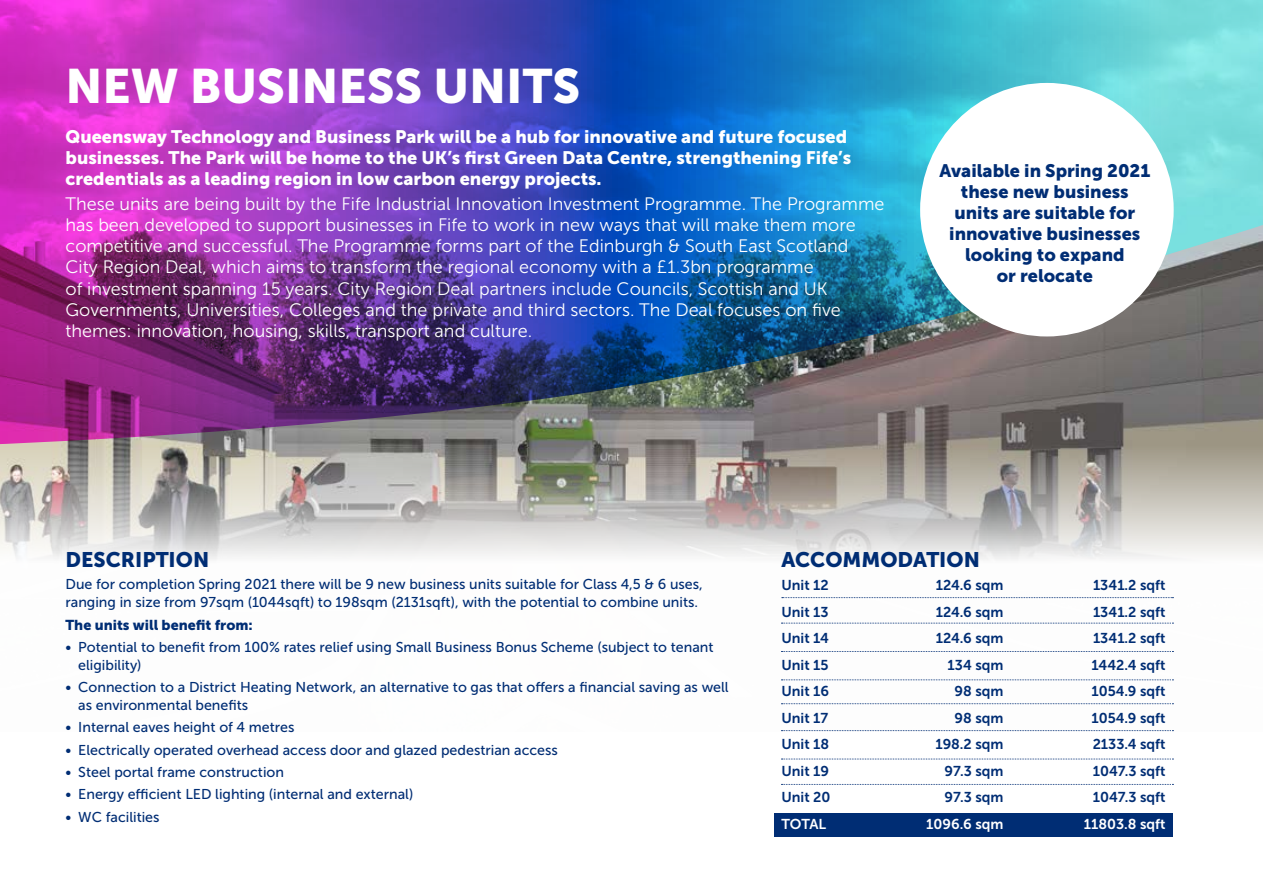
<style>
.page{position:relative;width:1263px;height:893px;background:#fff}
.page>*{position:absolute;margin:0;border:0;box-sizing:border-box;transform-origin:0 0}
.t1{font:48px "Museo Sans 900";color:#fff}
.t2{font:21px "Museo Sans 900";color:#002d74}
.t3{font:18px/21px "Museo Sans 300";color:#fff}
.t4{font:18px/21px "Museo Sans 900";color:#fff}
.t5{font:18px/21px "Museo Sans 900";color:#002d74;text-align:center}
.t6{font:14.25px/18px "Museo Sans 500";color:#002d74}
.t7{font:14.25px "Museo Sans 700";color:#002d74}
.t8{font:14.25px "Museo Sans 700";color:#fff}
.t9{font:14.25px "Museo Sans 900";color:#002d74}
</style>
<div class="page">
<img style="left:0;top:444px;width:1262px;height:287px">
<img style="left:0;top:0;width:1263px;height:444px">
<div style="left:774px;top:813px;width:399px;height:24px;background:#002d74"></div>
<svg style="left:782px;top:597px;width:391px;height:1px"></svg>
<svg style="left:781px;top:623px;width:392px;height:1px"></svg>
<svg style="left:781px;top:651px;width:392px;height:1px"></svg>
<svg style="left:781px;top:679px;width:392px;height:1px"></svg>
<svg style="left:781px;top:703px;width:392px;height:1px"></svg>
<svg style="left:781px;top:730px;width:392px;height:1px"></svg>
<svg style="left:781px;top:759px;width:392px;height:1px"></svg>
<svg style="left:781px;top:784px;width:392px;height:1px"></svg>
<div style="left:920px;top:83px;width:254px;height:253px;background:#fff;border-radius:50%"></div>
<h1 class="t1" style="left:66px;top:59px;width:516px">NEW BUSINESS UNITS</h1>
<p class="t4" style="left:66px;top:126px;width:787px">Queensway Technology and Business Park will be a hub for innovative and future focused businesses. The Park will be home to the UK’s first Green Data Centre, strengthening Fife’s credentials as a leading region in low carbon energy projects.</p>
<p class="t3" style="left:66px;top:194px;width:820px">These units are being built by the Fife Industrial Innovation Investment Programme. The Programme has been developed to support businesses in Fife to work in new ways that will make them more competitive and successful. The Programme forms part of the Edinburgh &amp; South East Scotland City Region Deal, which aims to transform the regional economy with a £1.3bn programme<br>of investment spanning 15 years. City Region Deal partners include Councils, Scottish and UK Governments, Universities, Colleges and the private and third sectors. The Deal focuses on five themes: innovation, housing, skills, transport and culture.</p>
<p class="t5" style="left:939px;top:160px;width:212px">Available in Spring 2021 these new business units are suitable for innovative businesses looking to expand<br>or relocate</p>
<h2 class="t2" style="left:66px;top:548px;width:145px">DESCRIPTION</h2>
<p class="t6" style="left:66px;top:576px;width:639px">Due for completion Spring 2021 there will be 9 new business units suitable for Class 4,5 &amp; 6 uses, ranging in size from 97sqm (1044sqft) to 198sqm (2131sqft), with the potential to combine units.</p>
<p class="t9" style="left:66px;top:617px;width:189px">The units will benefit from:</p>
<p class="t6" style="left:78px;top:638px;width:637px;text-indent:-13px">• Potential to benefit from 100% rates relief using Small Business Bonus Scheme (subject to tenant eligibility)</p>
<p class="t6" style="left:78px;top:678px;width:652px;text-indent:-13px">• Connection to a District Heating Network, an alternative to gas that offers a financial saving as well as environmental benefits</p>
<p class="t6" style="left:66px;top:719px;width:231px">• Internal eaves height of 4 metres</p>
<p class="t6" style="left:66px;top:741px;width:494px">• Electrically operated overhead access door and glazed pedestrian access</p>
<p class="t6" style="left:66px;top:763px;width:220px">• Steel portal frame construction</p>
<p class="t6" style="left:66px;top:785px;width:349px">• Energy efficient LED lighting (internal and external)</p>
<p class="t6" style="left:66px;top:808px;width:96px">• WC facilities</p>
<h2 class="t2" style="left:781px;top:548px;width:200px">ACCOMMODATION</h2>
<p class="t7" style="left:781px;top:577px;width:49px">Unit 12</p>
<p class="t7" style="left:936px;top:577px;width:69px">124.6 sqm</p>
<p class="t7" style="left:1093px;top:577px;width:74px">1341.2 sqft</p>
<p class="t7" style="left:781px;top:604px;width:49px">Unit 13</p>
<p class="t7" style="left:936px;top:604px;width:69px">124.6 sqm</p>
<p class="t7" style="left:1093px;top:604px;width:74px">1341.2 sqft</p>
<p class="t7" style="left:781px;top:630px;width:49px">Unit 14</p>
<p class="t7" style="left:936px;top:630px;width:69px">124.6 sqm</p>
<p class="t7" style="left:1093px;top:630px;width:74px">1341.2 sqft</p>
<p class="t7" style="left:781px;top:657px;width:49px">Unit 15</p>
<p class="t7" style="left:947px;top:657px;width:57px">134 sqm</p>
<p class="t7" style="left:1091px;top:657px;width:76px">1442.4 sqft</p>
<p class="t7" style="left:781px;top:683px;width:49px">Unit 16</p>
<p class="t7" style="left:954px;top:683px;width:50px">98 sqm</p>
<p class="t7" style="left:1091px;top:683px;width:76px">1054.9 sqft</p>
<p class="t7" style="left:781px;top:710px;width:48px">Unit 17</p>
<p class="t7" style="left:954px;top:710px;width:50px">98 sqm</p>
<p class="t7" style="left:1091px;top:710px;width:76px">1054.9 sqft</p>
<p class="t7" style="left:781px;top:736px;width:49px">Unit 18</p>
<p class="t7" style="left:935px;top:736px;width:70px">198.2 sqm</p>
<p class="t7" style="left:1093px;top:736px;width:74px">2133.4 sqft</p>
<p class="t7" style="left:781px;top:763px;width:49px">Unit 19</p>
<p class="t7" style="left:944px;top:763px;width:60px">97.3 sqm</p>
<p class="t7" style="left:1093px;top:763px;width:74px">1047.3 sqft</p>
<p class="t7" style="left:781px;top:789px;width:51px">Unit 20</p>
<p class="t7" style="left:944px;top:789px;width:60px">97.3 sqm</p>
<p class="t7" style="left:1093px;top:789px;width:74px">1047.3 sqft</p>
<p class="t8" style="left:781px;top:816px;width:46px">TOTAL</p>
<p class="t8" style="left:926px;top:816px;width:79px">1096.6 sqm</p>
<p class="t8" style="left:1084px;top:816px;width:83px">11803.8 sqft</p>
</div>
